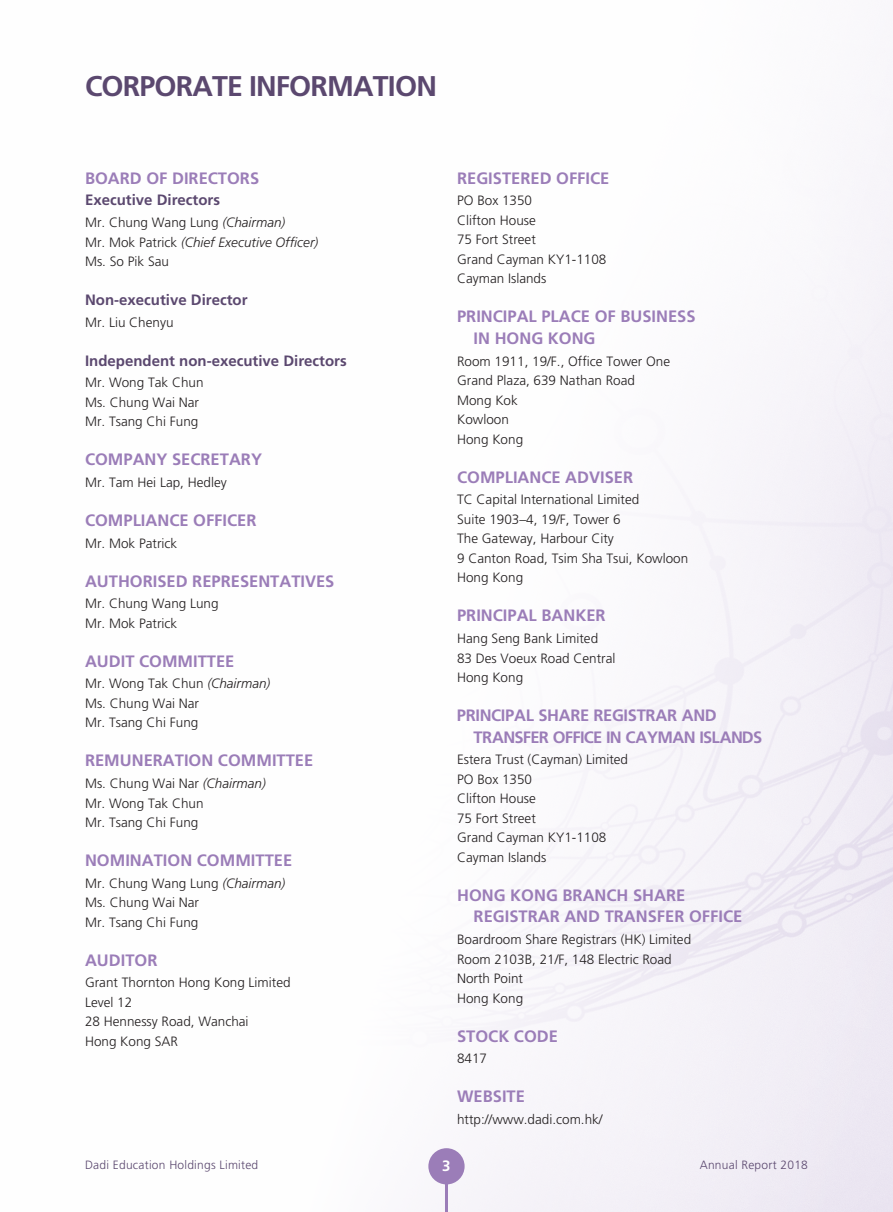
<style>
.page{position:relative;width:893px;height:1212px;background:#fff}
.page>*{position:absolute;margin:0;border:0;box-sizing:border-box;transform-origin:0 0}
.t1{font:700 28.5px "Frutiger LT Std";letter-spacing:-.03em;color:#5b486f}
._01_H1{font:700 16.5px "Frutiger LT Std";color:#9b7db8}
._01_H1-2{font:700 16.5px "Frutiger LT Std";letter-spacing:-.04em;color:#9b7db8}
._01_H1-3{font:700 16.5px "Frutiger LT Std";letter-spacing:-.02em;color:#9b7db8}
._02_H2{font:700 15px "Frutiger LT Std";color:#5b486f}
.t2{font:700 15px "Frutiger LT Std";color:#fff}
._00_txt{font:300 13.5px "Frutiger LT Std";color:#231f20}
._00_txt-2{font:italic 300 13.5px "Frutiger LT Std";color:#231f20}
.t3{font:300 12px "Frutiger LT Std";letter-spacing:.02em;color:#5b486f}
.s1{font-style:italic}
.s2{font-style:normal}
</style>
<div class="page">
<hr style="left:445px;top:1166px;width:3px;height:46px;background:#9b7db8">
<div style="left:428px;top:1148px;width:37px;height:36px;background:#9b7db8;border-radius:50%"></div>
<p class="t1" style="left:85px;top:69px;width:353px">CORPORATE INFORMATION</p>
<p class="_01_H1" style="left:85px;top:168px;width:176px">BOARD OF DIRECTORS</p>
<p class="_02_H2" style="left:85px;top:191px;width:137px">Executive Directors</p>
<p class="_00_txt" style="left:85px;top:215px;width:202px">Mr. Chung Wang Lung <span class="s1">(Chairman)</span></p>
<p class="_00_txt-2" style="left:85px;top:234px;width:235px"><span class="s2">Mr. Mok Patrick</span> (Chief Executive Officer)</p>
<p class="_00_txt" style="left:85px;top:254px;width:86px">Ms. So Pik Sau</p>
<p class="_02_H2" style="left:85px;top:291px;width:164px">Non-executive Director</p>
<p class="_00_txt" style="left:85px;top:314px;width:90px">Mr. Liu Chenyu</p>
<p class="_02_H2" style="left:85px;top:352px;width:263px">Independent non-executive Directors</p>
<p class="_00_txt" style="left:85px;top:375px;width:120px">Mr. Wong Tak Chun</p>
<p class="_00_txt" style="left:85px;top:394px;width:116px">Ms. Chung Wai Nar</p>
<p class="_00_txt" style="left:85px;top:414px;width:115px">Mr. Tsang Chi Fung</p>
<p class="_01_H1" style="left:85px;top:450px;width:178px">COMPANY SECRETARY</p>
<p class="_00_txt" style="left:85px;top:475px;width:143px">Mr. Tam Hei Lap, Hedley</p>
<p class="_01_H1" style="left:85px;top:510px;width:173px">COMPLIANCE OFFICER</p>
<p class="_00_txt" style="left:85px;top:535px;width:94px">Mr. Mok Patrick</p>
<p class="_01_H1" style="left:85px;top:571px;width:251px">AUTHORISED REPRESENTATIVES</p>
<p class="_00_txt" style="left:85px;top:596px;width:135px">Mr. Chung Wang Lung</p>
<p class="_00_txt" style="left:85px;top:615px;width:94px">Mr. Mok Patrick</p>
<p class="_01_H1" style="left:85px;top:651px;width:151px">AUDIT COMMITTEE</p>
<p class="_00_txt" style="left:85px;top:676px;width:187px">Mr. Wong Tak Chun <span class="s1">(Chairman)</span></p>
<p class="_00_txt" style="left:85px;top:695px;width:116px">Ms. Chung Wai Nar</p>
<p class="_00_txt" style="left:85px;top:715px;width:115px">Mr. Tsang Chi Fung</p>
<p class="_01_H1" style="left:85px;top:751px;width:230px">REMUNERATION COMMITTEE</p>
<p class="_00_txt" style="left:85px;top:776px;width:182px">Ms. Chung Wai Nar <span class="s1">(Chairman)</span></p>
<p class="_00_txt" style="left:85px;top:795px;width:120px">Mr. Wong Tak Chun</p>
<p class="_00_txt" style="left:85px;top:815px;width:115px">Mr. Tsang Chi Fung</p>
<p class="_01_H1" style="left:85px;top:850px;width:209px">NOMINATION COMMITTEE</p>
<p class="_00_txt" style="left:85px;top:875px;width:202px">Mr. Chung Wang Lung <span class="s1">(Chairman)</span></p>
<p class="_00_txt" style="left:85px;top:895px;width:116px">Ms. Chung Wai Nar</p>
<p class="_00_txt" style="left:85px;top:914px;width:115px">Mr. Tsang Chi Fung</p>
<p class="_01_H1" style="left:85px;top:950px;width:74px">AUDITOR</p>
<p class="_00_txt" style="left:85px;top:975px;width:207px">Grant Thornton Hong Kong Limited</p>
<p class="_00_txt" style="left:85px;top:994px;width:49px">Level 12</p>
<p class="_00_txt" style="left:85px;top:1014px;width:165px">28 Hennessy Road, Wanchai</p>
<p class="_00_txt" style="left:85px;top:1033px;width:95px">Hong Kong SAR</p>
<p class="_01_H1" style="left:457px;top:168px;width:154px">REGISTERED OFFICE</p>
<p class="_00_txt" style="left:457px;top:193px;width:77px">PO Box 1350</p>
<p class="_00_txt" style="left:457px;top:213px;width:80px">Clifton House</p>
<p class="_00_txt" style="left:457px;top:232px;width:80px">75 Fort Street</p>
<p class="_00_txt" style="left:457px;top:252px;width:151px">Grand Cayman KY1-1108</p>
<p class="_00_txt" style="left:457px;top:271px;width:91px">Cayman Islands</p>
<p class="_01_H1" style="left:457px;top:307px;width:240px">PRINCIPAL PLACE OF BUSINESS</p>
<p class="_01_H1" style="left:474px;top:329px;width:123px">IN HONG KONG</p>
<p class="_00_txt" style="left:457px;top:353px;width:215px">Room 1911, 19/F., Office Tower One</p>
<p class="_00_txt" style="left:457px;top:373px;width:179px">Grand Plaza, 639 Nathan Road</p>
<p class="_00_txt" style="left:457px;top:392px;width:62px">Mong Kok</p>
<p class="_00_txt" style="left:457px;top:412px;width:53px">Kowloon</p>
<p class="_00_txt" style="left:457px;top:431px;width:68px">Hong Kong</p>
<p class="_01_H1" style="left:457px;top:467px;width:178px">COMPLIANCE ADVISER</p>
<p class="_00_txt" style="left:457px;top:492px;width:184px">TC Capital International Limited</p>
<p class="_00_txt" style="left:457px;top:511px;width:165px">Suite 1903–4, 19/F, Tower 6</p>
<p class="_00_txt" style="left:457px;top:531px;width:158px">The Gateway, Harbour City</p>
<p class="_00_txt" style="left:457px;top:550px;width:233px">9 Canton Road, Tsim Sha Tsui, Kowloon</p>
<p class="_00_txt" style="left:457px;top:570px;width:68px">Hong Kong</p>
<p class="_01_H1" style="left:457px;top:606px;width:150px">PRINCIPAL BANKER</p>
<p class="_00_txt" style="left:457px;top:631px;width:143px">Hang Seng Bank Limited</p>
<p class="_00_txt" style="left:457px;top:650px;width:160px">83 Des Voeux Road Central</p>
<p class="_00_txt" style="left:457px;top:670px;width:68px">Hong Kong</p>
<p class="_01_H1-3" style="left:457px;top:705px;width:261px">PRINCIPAL SHARE REGISTRAR AND</p>
<p class="_01_H1-2" style="left:474px;top:727px;width:290px">TRANSFER OFFICE IN CAYMAN ISLANDS</p>
<p class="_00_txt" style="left:457px;top:752px;width:172px">Estera Trust (Cayman) Limited</p>
<p class="_00_txt" style="left:457px;top:771px;width:77px">PO Box 1350</p>
<p class="_00_txt" style="left:457px;top:791px;width:80px">Clifton House</p>
<p class="_00_txt" style="left:457px;top:810px;width:80px">75 Fort Street</p>
<p class="_00_txt" style="left:457px;top:830px;width:151px">Grand Cayman KY1-1108</p>
<p class="_00_txt" style="left:457px;top:849px;width:91px">Cayman Islands</p>
<p class="_01_H1" style="left:457px;top:885px;width:230px">HONG KONG BRANCH SHARE</p>
<p class="_01_H1" style="left:474px;top:907px;width:270px">REGISTRAR AND TRANSFER OFFICE</p>
<p class="_00_txt" style="left:457px;top:932px;width:236px">Boardroom Share Registrars (HK) Limited</p>
<p class="_00_txt" style="left:457px;top:951px;width:216px">Room 2103B, 21/F, 148 Electric Road</p>
<p class="_00_txt" style="left:457px;top:971px;width:68px">North Point</p>
<p class="_00_txt" style="left:457px;top:990px;width:68px">Hong Kong</p>
<p class="_01_H1" style="left:457px;top:1026px;width:102px">STOCK CODE</p>
<p class="_00_txt" style="left:457px;top:1051px;width:32px">8417</p>
<p class="_01_H1" style="left:457px;top:1087px;width:69px">WEBSITE</p>
<p class="_00_txt" style="left:457px;top:1111px;width:147px">http://www.dadi.com.hk/</p>
<p class="t3" style="left:85px;top:1158px;width:175px">Dadi Education Holdings Limited</p>
<p class="t2" style="left:442px;top:1157px;width:10px">3</p>
<p class="t3" style="left:700px;top:1158px;width:110px">Annual Report 2018</p>
</div>
